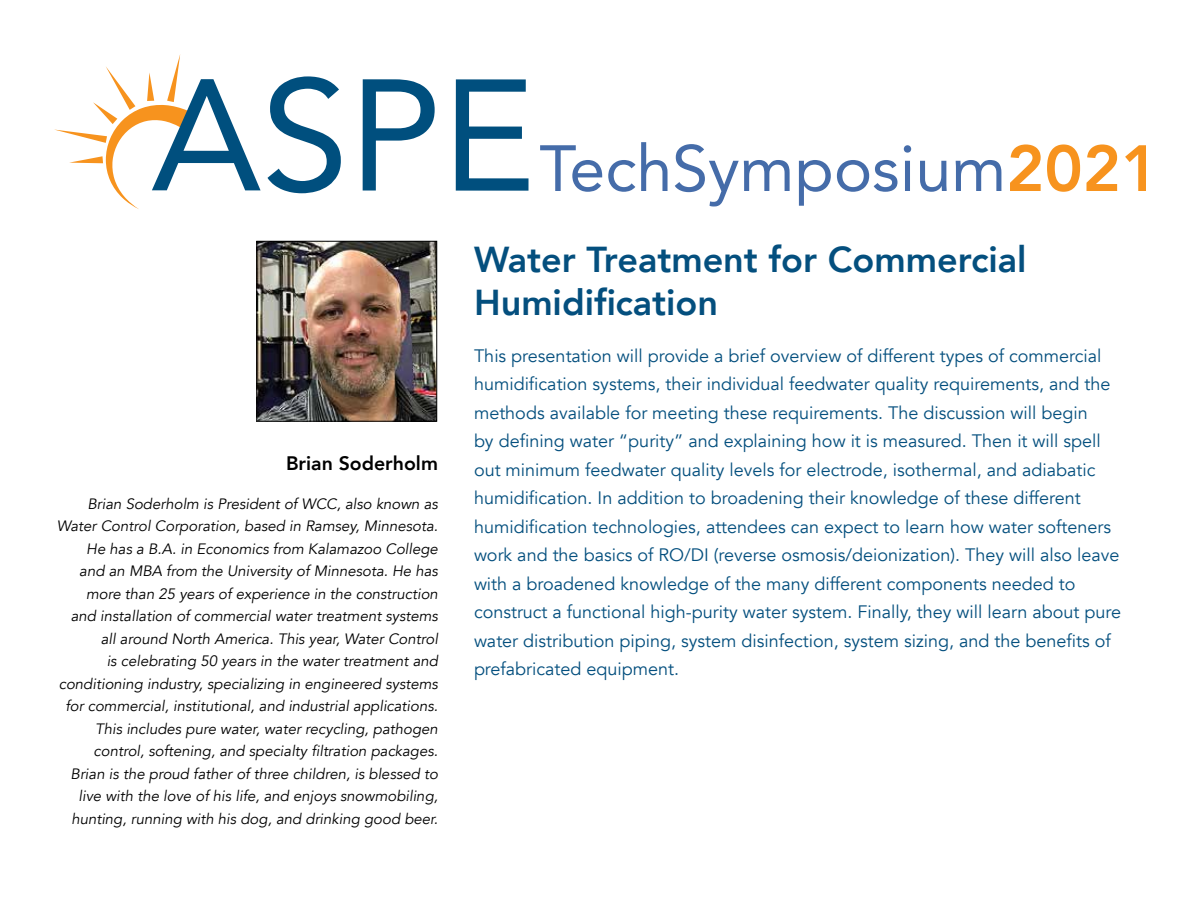
<style>
.page{position:relative;width:1200px;height:900px;background:#fff}
.page>*{position:absolute;margin:0;border:0;box-sizing:border-box;transform-origin:0 0}
.t1{font:800 36px/43.2px "Avenir";color:#044f7e}
.t2{font:800 19.5px "Avenir";color:#000}
.t3{font:18px/28.5px "Avenir";color:#044f7e}
.t4{font:italic 15px/22.5px "Avenir";color:#000;text-align:right}
</style>
<div class="page">
<svg style="left:54px;top:54px;width:207px;height:155px"></svg>
<svg style="left:267px;top:76px;width:74px;height:117px"></svg>
<svg style="left:363px;top:79px;width:72px;height:112px"></svg>
<svg style="left:456px;top:79px;width:73px;height:112px"></svg>
<svg style="left:540px;top:145px;width:62px;height:47px"></svg>
<svg style="left:608px;top:142px;width:60px;height:50px"></svg>
<svg style="left:675px;top:144px;width:115px;height:63px"></svg>
<svg style="left:799px;top:160px;width:32px;height:46px"></svg>
<svg style="left:837px;top:160px;width:60px;height:32px"></svg>
<svg style="left:904px;top:145px;width:7px;height:46px"></svg>
<svg style="left:920px;top:161px;width:27px;height:31px"></svg>
<svg style="left:956px;top:160px;width:45px;height:31px"></svg>
<svg style="left:1010px;top:144px;width:31px;height:47px"></svg>
<svg style="left:1047px;top:144px;width:33px;height:48px"></svg>
<svg style="left:1087px;top:144px;width:30px;height:47px"></svg>
<svg style="left:1125px;top:145px;width:21px;height:46px"></svg>
<img style="left:259px;top:243px;width:176px;height:176px">
<div style="left:257px;top:241px;width:180px;height:180px;border:1px solid #000"></div>
<p class="t2" style="left:286px;top:448px;width:154px">Brian Soderholm</p>
<p class="t4" style="left:57px;top:492px;width:383px">Brian Soderholm is President of WCC, also known as Water Control Corporation, based in Ramsey, Minnesota.<br>He has a B.A. in Economics from Kalamazoo College<br>and an MBA from the University of Minnesota. He has more than 25 years of experience in the construction<br>and installation of commercial water treatment systems all around North America. This year, Water Control<br>is celebrating 50 years in the water treatment and conditioning industry, specializing in engineered systems for commercial, institutional, and industrial applications.<br>This includes pure water, water recycling, pathogen control, softening, and specialty filtration packages.<br>Brian is the proud father of three children, is blessed to live with the love of his life, and enjoys snowmobiling, hunting, running with his dog, and drinking good beer.</p>
<h1 class="t1" style="left:474px;top:237px;width:554px">Water Treatment for Commercial<br>Humidification</h1>
<p class="t3" style="left:474px;top:342px;width:649px">This presentation will provide a brief overview of different types of commercial humidification systems, their individual feedwater quality requirements, and the methods available for meeting these requirements. The discussion will begin<br>by defining water “purity” and explaining how it is measured. Then it will spell out minimum feedwater quality levels for electrode, isothermal, and adiabatic humidification. In addition to broadening their knowledge of these different humidification technologies, attendees can expect to learn how water softeners work and the basics of RO/DI (reverse osmosis/deionization). They will also leave with a broadened knowledge of the many different components needed to construct a functional high-purity water system. Finally, they will learn about pure water distribution piping, system disinfection, system sizing, and the benefits of prefabricated equipment.</p>
</div>
